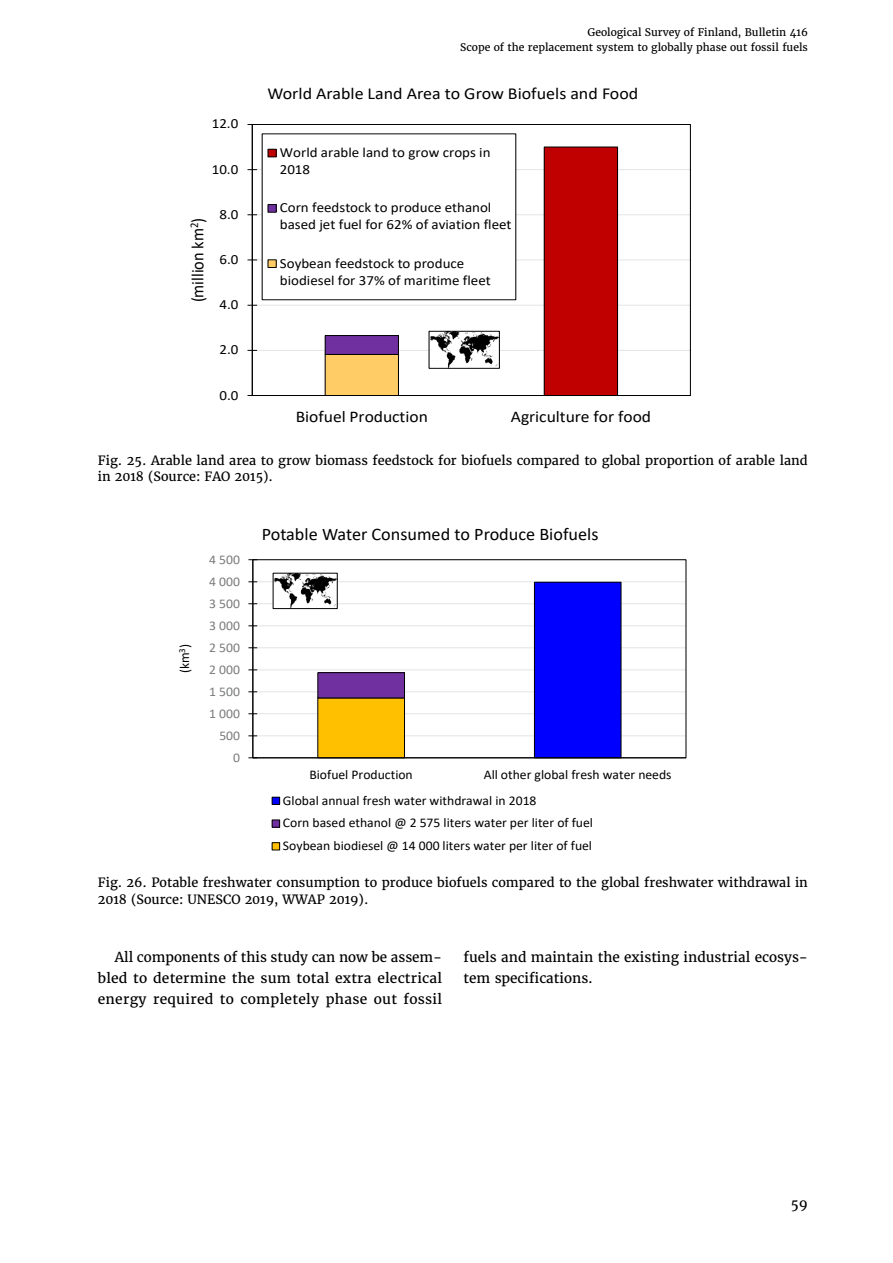
<style>
.page{position:relative;width:893px;height:1263px;background:#fff}
.page>*{position:absolute;margin:0;border:0;box-sizing:border-box;transform-origin:0 0}
.t1{font:17.7px "Calibri";color:#000}
.t2{font:17.55px "Calibri";color:#000;scale:.93 1}
.t3{font:16.8px "Calibri";color:#000;scale:1.07 1}
.t4{font:16.35px "Calibri";color:#000;scale:1.07 1}
.t5{font:13.95px/17.1px "Calibri";color:#000;scale:1.07 1}
.leipis{font:13.65px/20.5px "Merriweather";color:#000;text-align:justify}
.t6{font:13.65px "Calibri";color:#000}
.t7{font:13.35px/22.8px "Calibri";color:#000}
.t8{font:13.35px "Calibri";color:#7b7c7c}
.t9{font:12.75px/16.5px "Merriweather";color:#000}
.t10{font:10.5px/14.7px "Merriweather";color:#000;text-align:right}
</style>
<div class="page">
<svg style="left:247px;top:124px;width:444px;height:272px"></svg>
<img style="left:431px;top:333px;width:67px;height:33px">
<div style="left:429px;top:331px;width:71px;height:37px;border:1px solid #000"></div>
<svg style="left:248px;top:559px;width:439px;height:292px"></svg>
<img style="left:275px;top:575px;width:60px;height:32px">
<div style="left:273px;top:573px;width:64px;height:36px;border:1px solid #000"></div>
<p class="t10" style="left:460px;top:25px;width:349px">Geological Survey of Finland, Bulletin 416<br>Scope of the replacement system to globally phase out fossil fuels</p>
<p class="t5" style="left:212px;top:115px;width:26px">12.0</p>
<p class="t5" style="left:212px;top:160px;width:26px">10.0</p>
<p class="t2" style="left:185px;top:302px;width:93px;rotate:-90deg">(million km<sup>2</sup>)</p>
<p class="t5" style="left:219px;top:205px;width:19px">8.0</p>
<p class="t5" style="left:219px;top:250px;width:19px">6.0</p>
<p class="t5" style="left:219px;top:296px;width:19px">4.0</p>
<p class="t5" style="left:219px;top:341px;width:19px">2.0</p>
<p class="t5" style="left:219px;top:386px;width:19px">0.0</p>
<p class="t3" style="left:267px;top:82px;width:348px">World Arable Land Area to Grow Biofuels and Food</p>
<p class="t5" style="left:280px;top:144px;width:198px">World arable land to grow crops in<br>2018</p>
<p class="t5" style="left:280px;top:199px;width:218px">Corn feedstock to produce ethanol based jet fuel for 62% of aviation fleet</p>
<p class="t5" style="left:280px;top:254px;width:199px">Soybean feedstock to produce biodiesel for 37% of maritime fleet</p>
<p class="t4" style="left:296px;top:405px;width:125px">Biofuel Production</p>
<p class="t4" style="left:511px;top:405px;width:133px">Agriculture for food</p>
<p class="t9" style="left:98px;top:452px;width:711px">Fig. 25. Arable land area to grow biomass feedstock for biofuels compared to global proportion of arable land in 2018 (Source: FAO 2015).</p>
<p class="t6" style="left:175px;top:673px;width:31px;rotate:-90deg">(km<sup>3</sup>)</p>
<p class="t8" style="left:209px;top:550px;width:32px">4 500</p>
<p class="t8" style="left:209px;top:572px;width:32px">4 000</p>
<p class="t8" style="left:209px;top:594px;width:32px">3 500</p>
<p class="t8" style="left:209px;top:616px;width:32px">3 000</p>
<p class="t8" style="left:209px;top:638px;width:32px">2 500</p>
<p class="t8" style="left:209px;top:660px;width:32px">2 000</p>
<p class="t8" style="left:209px;top:682px;width:32px">1 500</p>
<p class="t8" style="left:209px;top:704px;width:32px">1 000</p>
<p class="t8" style="left:219px;top:726px;width:22px">500</p>
<p class="t8" style="left:233px;top:748px;width:8px">0</p>
<p class="t1" style="left:262px;top:522px;width:338px">Potable Water Consumed to Produce Biofuels</p>
<p class="t7" style="left:309px;top:763px;width:105px">Biofuel Production</p>
<p class="t7" style="left:484px;top:763px;width:189px">All other global fresh water needs</p>
<p class="t7" style="left:283px;top:788px;width:312px">Global annual fresh water withdrawal in 2018<br>Corn based ethanol @ 2 575 liters water per liter of fuel<br>Soybean biodiesel @ 14 000 liters water per liter of fuel</p>
<p class="t9" style="left:98px;top:874px;width:712px">Fig. 26. Potable freshwater consumption to produce biofuels compared to the global freshwater withdrawal in<br>2018 (Source: UNESCO 2019, WWAP 2019).</p>
<p class="leipis" style="left:98px;top:947px;width:346px;text-indent:17px">All components of this study can now be assem&shy;bled to determine the sum total extra electrical energy required to completely phase out fossil</p>
<p class="leipis" style="left:463px;top:947px;width:346px">fuels and maintain the existing industrial ecosys&shy;tem specifications.</p>
<p class="leipis" style="left:791px;top:1194px;width:19px">59</p>
</div>
